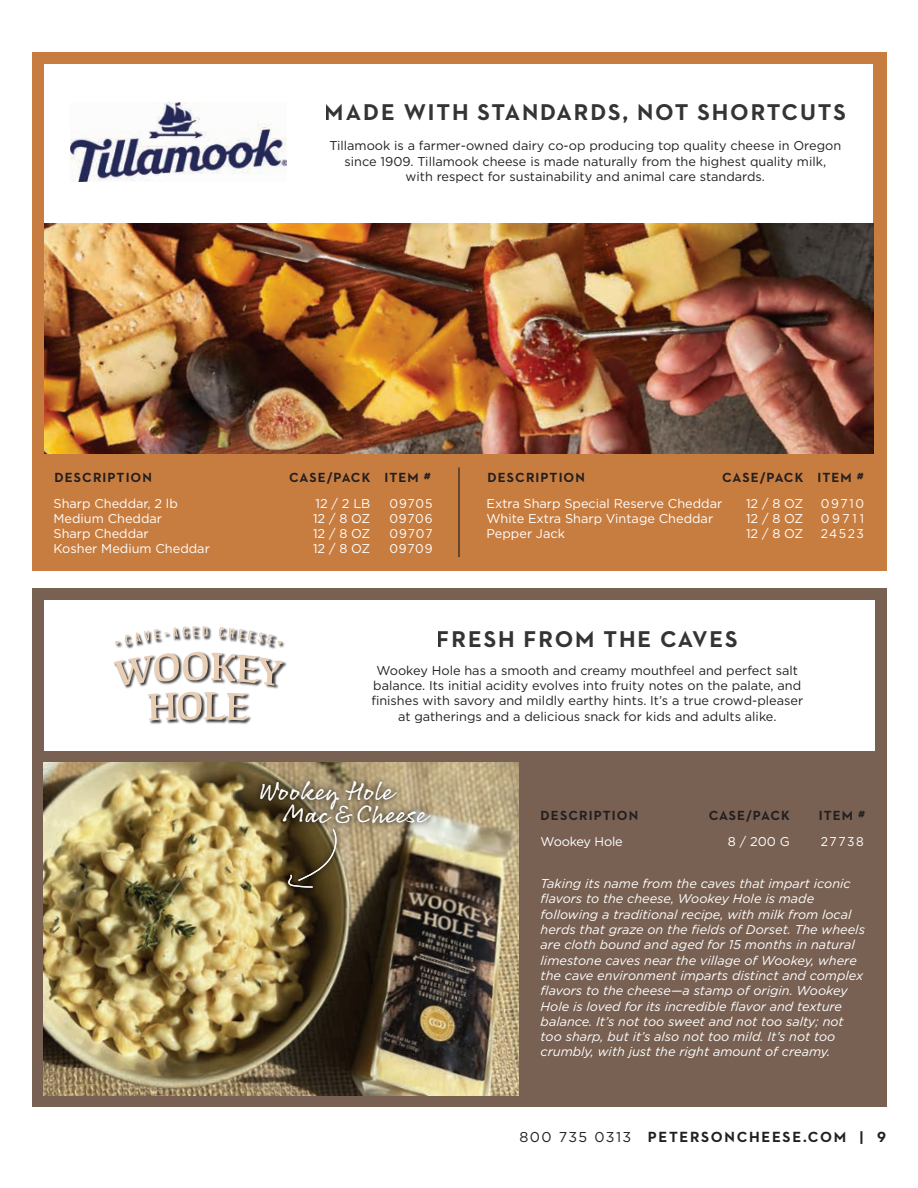
<style>
.page{position:relative;width:918px;height:1188px;background:#fff}
.page>*{position:absolute;margin:0;border:0;box-sizing:border-box;transform-origin:0 0}
.t1{font:27px/22.5px "Rollerscript Rough";color:#fff}
.t2{font:700 23.25px "Neutraface 2 Text";letter-spacing:.08em;color:#231f20}
.t3{font:700 15px "Neutraface 2 Text";letter-spacing:.11em;color:#231f20}
.t4{font:700 13.5px "Neutraface 2 Text";letter-spacing:.08em;color:#231f20}
.t5{font:700 13.5px "Neutraface 2 Text";letter-spacing:.06em;color:#231f20}
.t6{font:italic 12.75px/15.3px "Gotham";color:#fff}
.t7{font:12.75px/15.3px "Gotham";color:#231f20;text-align:center}
.t8{font:12.75px/14.9px "Gotham";color:#fff}
.t9{font:12.75px/14.9px "Gotham";color:#fff;text-align:justify;scale:.95 1}
.s1{font-family:"Gotham";font-weight:400;font-size:14.25px}
</style>
<div class="page">
<div style="left:32px;top:53px;width:854px;height:518px;background:#c87d40"></div>
<div style="left:45px;top:64px;width:828px;height:159px;background:#fff"></div>
<hr style="left:458px;top:468px;width:2px;height:89px;background:#231f20">
<img style="left:71px;top:102px;width:216px;height:80px">
<img style="left:45px;top:223px;width:828px;height:231px">
<div style="left:32px;top:589px;width:854px;height:518px;background:#786153"></div>
<div style="left:44px;top:600px;width:830px;height:151px;background:#fff"></div>
<img style="left:44px;top:762px;width:474px;height:333px">
<img style="left:269px;top:863px;width:87px;height:44px">
<img style="left:280px;top:863px;width:65px;height:33px">
<svg style="left:288px;top:863px;width:51px;height:25px"></svg>
<img style="left:240px;top:762px;width:210px;height:101px">
<img style="left:252px;top:768px;width:187px;height:83px">
<img style="left:124px;top:686px;width:155px;height:38px">
<svg style="left:148px;top:692px;width:99px;height:28px"></svg>
<svg style="left:114px;top:626px;width:173px;height:60px"></svg>
<h2 class="t2" style="left:325px;top:97px;width:523px">MADE WITH STANDARDS, NOT SHORTCUTS</h2>
<p class="t7" style="left:329px;top:138px;width:513px">Tillamook is a farmer-owned dairy co-op producing top quality cheese in Oregon since 1909. Tillamook cheese is made naturally from the highest quality milk, with respect for sustainability and animal care standards.</p>
<p class="t4" style="left:54px;top:469px;width:99px">DESCRIPTION</p>
<p class="t4" style="left:289px;top:469px;width:143px">CASE/PACK ITEM #</p>
<p class="t8" style="left:54px;top:496px;width:158px">Sharp Cheddar, 2 lb<br>Medium Cheddar<br>Sharp Cheddar<br>Kosher Medium Cheddar</p>
<p class="t9" style="left:389px;top:496px;width:47px">09705<br>09706<br>09707<br>09709</p>
<p class="t8" style="left:313px;top:496px;width:59px;text-align:justify">12 / 2 LB 12 / 8 OZ 12 / 8 OZ 12 / 8 OZ</p>
<p class="t4" style="left:487px;top:469px;width:99px">DESCRIPTION</p>
<p class="t4" style="left:722px;top:469px;width:143px">CASE/PACK ITEM #</p>
<p class="t8" style="left:487px;top:496px;width:237px">Extra Sharp Special Reserve Cheddar<br>White Extra Sharp Vintage Cheddar<br>Pepper Jack</p>
<p class="t9" style="left:821px;top:496px;width:47px">09710<br>09711<br>24523</p>
<p class="t8" style="left:746px;top:496px;width:59px;text-align:justify">12 / 8 OZ 12 / 8 OZ 12 / 8 OZ</p>
<h2 class="t2" style="left:437px;top:624px;width:302px">FRESH FROM THE CAVES</h2>
<p class="t7" style="left:371px;top:662px;width:433px">Wookey Hole has a smooth and creamy mouthfeel and perfect salt balance. Its initial acidity evolves into fruity notes on the palate, and finishes with savory and mildly earthy hints. It’s a true crowd-pleaser at gatherings and a delicious snack for kids and adults alike.</p>
<h1 class="t1" style="left:284px;top:779px;width:145px;text-indent:-24px">Wookey Hole<br>Mac &amp; Cheese</h1>
<p class="t4" style="left:541px;top:807px;width:99px">DESCRIPTION</p>
<p class="t5" style="left:709px;top:807px;width:83px">CASE/PACK</p>
<p class="t4" style="left:819px;top:807px;width:48px">ITEM #</p>
<p class="t8" style="left:541px;top:834px;width:84px">Wookey Hole</p>
<p class="t8" style="left:728px;top:834px;width:63px">8 / 200 G</p>
<p class="t9" style="left:821px;top:834px;width:47px">27738</p>
<p class="t6" style="left:541px;top:876px;width:326px">Taking its name from the caves that impart iconic flavors to the cheese, Wookey Hole is made following a traditional recipe, with milk from local herds that graze on the fields of Dorset. The wheels are cloth bound and aged for 15 months in natural limestone caves near the village of Wookey, where the cave environment imparts distinct and complex flavors to the cheese—a stamp of origin. Wookey Hole is loved for its incredible flavor and texture balance. It’s not too sweet and not too salty; not too sharp, but it’s also not too mild. It’s not too crumbly, with just the right amount of creamy.</p>
<p class="t3" style="left:520px;top:1127px;width:368px"><span class="s1">800 735 0313</span> PETERSONCHEESE.COM | 9</p>
</div>
